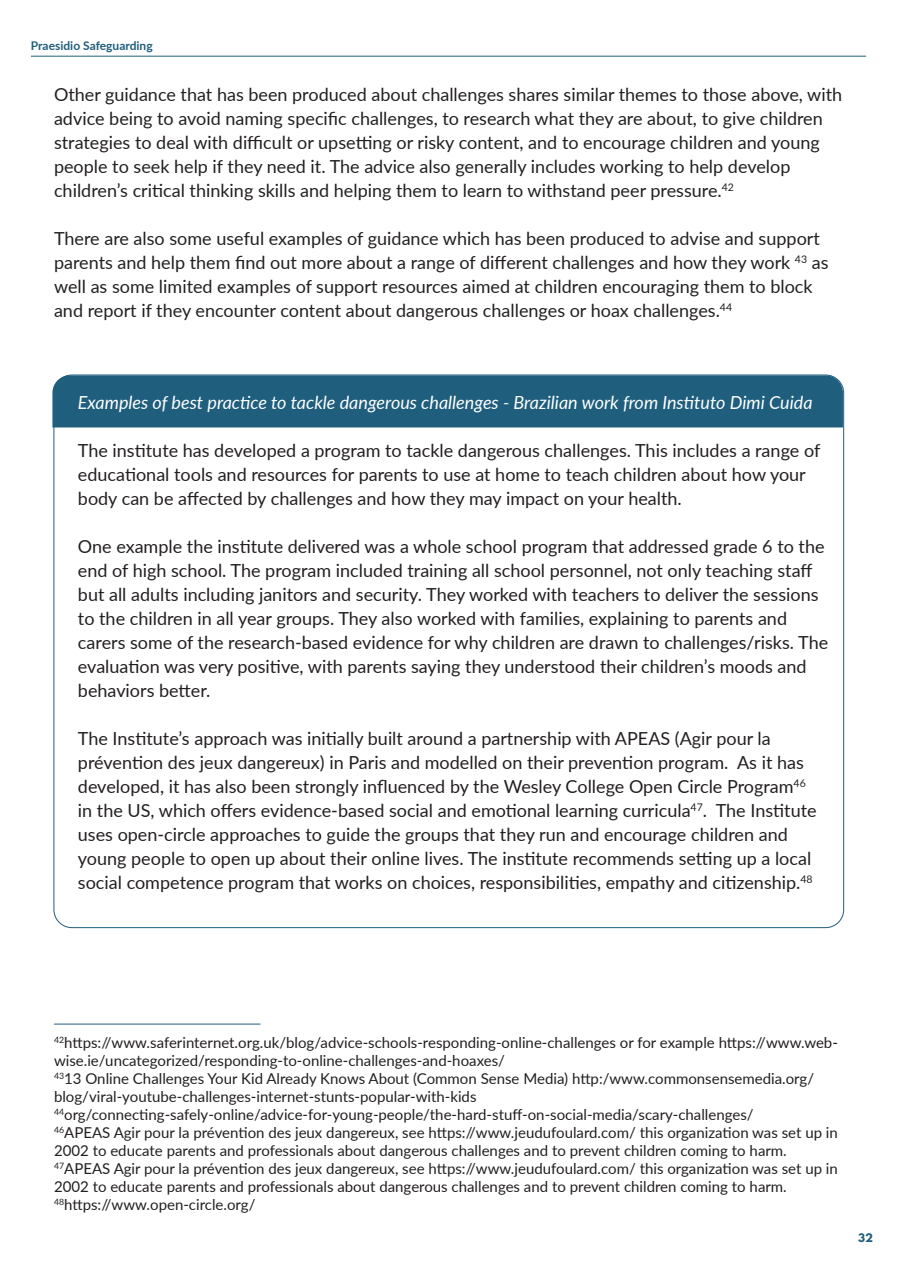
<style>
.page{position:relative;width:897px;height:1264px;background:#fff}
.page>*{position:absolute;margin:0;border:0;box-sizing:border-box;transform-origin:0 0}
.t1{font:18px/24px "Lato";color:#231f20}
.t2{font:italic 18px "Lato";color:#fff}
.t3{font:15px/18px "Lato";color:#231f20}
.t4{font:700 12px "Lato";color:#1f5e7d}
.t5{font:700 10.5px "League Spartan";color:#1f5e7d}
</style>
<div class="page">
<hr style="left:31px;top:56px;width:835px;height:1px;background:#1f5e7d">
<div style="left:52px;top:375px;width:790px;height:52px;background:#1f5e7d"></div>
<hr style="left:54px;top:1024px;width:206px;height:1px;background:#1f5e7d">
<p class="t4" style="left:31px;top:37px;width:123px">Praesidio Safeguarding</p>
<p class="t1" style="left:54px;top:82px;width:789px">Other guidance that has been produced about challenges shares similar themes to those above, with advice being to avoid naming specific challenges, to research what they are about, to give children strategies to deal with difficult or upsetting or risky content, and to encourage children and young people to seek help if they need it. The advice also generally includes working to help develop</p>
<p class="t1" style="left:54px;top:178px;width:681px">children’s critical thinking skills and helping them to learn to withstand peer pressure.<sup>42</sup></p>
<p class="t1" style="left:54px;top:226px;width:767px">There are also some useful examples of guidance which has been produced to advise and support</p>
<p class="t1" style="left:54px;top:250px;width:775px">parents and help them find out more about a range of different challenges and how they work <sup>43</sup> as well as some limited examples of support resources aimed at children encouraging them to block and report if they encounter content about dangerous challenges or hoax challenges.<sup>44</sup></p>
<p class="t2" style="left:78px;top:389px;width:736px">Examples of best practice to tackle dangerous challenges - Brazilian work from Instituto Dimi Cuida</p>
<p class="t1" style="left:78px;top:438px;width:743px">The institute has developed a program to tackle dangerous challenges. This includes a range of educational tools and resources for parents to use at home to teach children about how your body can be affected by challenges and how they may impact on your health.</p>
<p class="t1" style="left:78px;top:534px;width:751px">One example the institute delivered was a whole school program that addressed grade 6 to the end of high school. The program included training all school personnel, not only teaching staff but all adults including janitors and security. They worked with teachers to deliver the sessions to the children in all year groups. They also worked with families, explaining to parents and carers some of the research-based evidence for why children are drawn to challenges/risks. The evaluation was very positive, with parents saying they understood their children’s moods and behaviors better.</p>
<p class="t1" style="left:78px;top:726px;width:740px">The Institute’s approach was initially built around a partnership with APEAS (Agir pour la prévention des jeux dangereux) in Paris and modelled on their prevention program. As it has developed, it has also been strongly influenced by the Wesley College Open Circle Program<sup>46 </sup>in the US, which offers evidence-based social and emotional learning curricula<sup>47</sup>. The Institute uses open-circle approaches to guide the groups that they run and encourage children and young people to open up about their online lives. The institute recommends setting up a local social competence program that works on choices, responsibilities, empathy and citizenship.<sup>48</sup></p>
<p class="t3" style="left:54px;top:1032px;width:785px"><sup>42</sup>https://www.saferinternet.org.uk/blog/advice-schools-responding-online-challenges or for example https://www.web&shy;wise.ie/uncategorized/responding-to-online-challenges-and-hoaxes/</p>
<p class="t3" style="left:54px;top:1068px;width:761px"><sup>43</sup>13 Online Challenges Your Kid Already Knows About (Common Sense Media) http:/www.commonsensemedia.org/ blog/viral-youtube-challenges-internet-stunts-popular-with-kids</p>
<p class="t3" style="left:54px;top:1104px;width:701px"><sup>44</sup>org/connecting-safely-online/advice-for-young-people/the-hard-stuff-on-social-media/scary-challenges/</p>
<p class="t3" style="left:54px;top:1122px;width:785px"><sup>46</sup>APEAS Agir pour la prévention des jeux dangereux, see https://www.jeudufoulard.com/ this organization was set up in<br>2002 to educate parents and professionals about dangerous challenges and to prevent children coming to harm.</p>
<p class="t3" style="left:54px;top:1158px;width:785px"><sup>47</sup>APEAS Agir pour la prévention des jeux dangereux, see https://www.jeudufoulard.com/ this organization was set up in<br>2002 to educate parents and professionals about dangerous challenges and to prevent children coming to harm.</p>
<p class="t3" style="left:54px;top:1194px;width:203px"><sup>48</sup>https://www.open-circle.org/</p>
<p class="t5" style="left:858px;top:1229px;width:16px">32</p>
</div>
